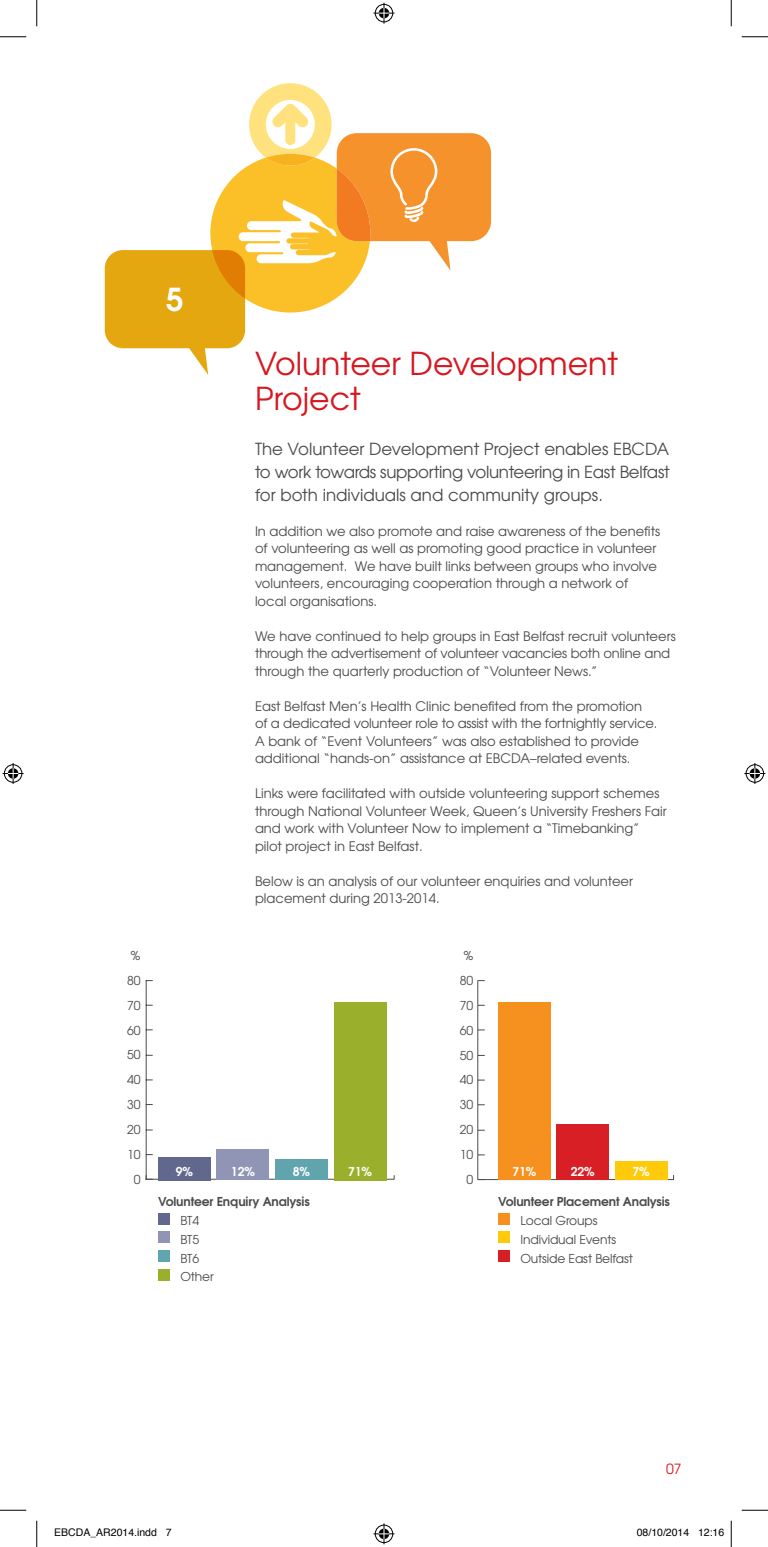
<style>
.page{position:relative;width:768px;height:1547px;background:#fff}
.page>*{position:absolute;margin:0;border:0;box-sizing:border-box;transform-origin:0 0}
.t1{font:31.5px/35px "Te X Gyre Adventor";color:#d7171f}
.t2{font:700 31.5px "Te X Gyre Adventor";color:#fff}
.t3{font:16.62px/22.8px "Te X Gyre Adventor";color:#4b4c4d;text-align:justify}
.t4{font:14px "Te X Gyre Adventor";color:#d7171f}
.t5{font:13.12px/17.5px "Te X Gyre Adventor";color:#4b4c4d}
.t6{font:12.25px/24.8px "Te X Gyre Adventor";letter-spacing:-.01em;color:#4b4c4d}
.t7{font:700 12.25px "Te X Gyre Adventor";letter-spacing:-.01em;color:#4b4c4d}
.t8{font:700 12.25px "Te X Gyre Adventor";letter-spacing:-.01em;color:#fff}
.t9{font:10.5px "Helvetica";color:#000}
</style>
<div class="page">
<svg style="left:105px;top:83px;width:386px;height:292px"></svg>
<div style="left:498px;top:1213px;width:11px;height:11px;background:#f69120"></div>
<div style="left:498px;top:1232px;width:11px;height:11px;background:#feca0a"></div>
<div style="left:498px;top:1251px;width:11px;height:11px;background:#d91f26"></div>
<div style="left:158px;top:1213px;width:11px;height:11px;background:#62688d"></div>
<div style="left:158px;top:1232px;width:11px;height:11px;background:#9095b5"></div>
<div style="left:158px;top:1251px;width:11px;height:11px;background:#60a4ae"></div>
<div style="left:158px;top:1269px;width:11px;height:12px;background:#9ab02c"></div>
<hr style="left:146px;top:1179px;width:248px;height:1px;background:#4b4c4d">
<hr style="left:146px;top:980px;width:1px;height:200px;background:#4b4c4d">
<svg style="left:146px;top:1175px;width:7px;height:5px"></svg>
<div style="left:334px;top:1002px;width:52px;height:178px;background:#9ab02c"></div>
<div style="left:275px;top:1159px;width:53px;height:21px;background:#60a4ae"></div>
<div style="left:217px;top:1149px;width:52px;height:31px;background:#9095b5"></div>
<div style="left:158px;top:1157px;width:53px;height:23px;background:#62688d"></div>
<hr style="left:479px;top:1179px;width:195px;height:1px;background:#4b4c4d">
<hr style="left:477px;top:980px;width:1px;height:200px;background:#4b4c4d">
<div style="left:615px;top:1162px;width:53px;height:18px;background:#feca0a"></div>
<div style="left:557px;top:1125px;width:52px;height:55px;background:#d91f26"></div>
<div style="left:498px;top:1002px;width:53px;height:178px;background:#f69120"></div>
<svg style="left:0;top:36px;width:26px;height:1px"></svg>
<svg style="left:742px;top:36px;width:26px;height:1px"></svg>
<svg style="left:0;top:1510px;width:26px;height:1px"></svg>
<svg style="left:742px;top:1510px;width:26px;height:1px"></svg>
<svg style="left:36px;top:0;width:1px;height:26px"></svg>
<svg style="left:36px;top:1521px;width:1px;height:26px"></svg>
<svg style="left:731px;top:0;width:1px;height:26px"></svg>
<svg style="left:731px;top:1521px;width:1px;height:26px"></svg>
<svg style="left:373px;top:3px;width:21px;height:21px"></svg>
<svg style="left:373px;top:1523px;width:21px;height:21px"></svg>
<svg style="left:3px;top:763px;width:21px;height:21px"></svg>
<svg style="left:744px;top:763px;width:21px;height:21px"></svg>
<h1 class="t2" style="left:166px;top:272px;width:19px">5</h1>
<h1 class="t1" style="left:255px;top:344px;width:365px">Volunteer Development<br>Project</h1>
<p class="t3" style="left:255px;top:437px;width:416px">The Volunteer Development Project enables EBCDA to work towards supporting volunteering in East Belfast for both individuals and community groups.</p>
<p class="t5" style="left:255px;top:521px;width:407px">In addition we also promote and raise awareness of the benefits of volunteering as well as promoting good practice in volunteer management. We have built links between groups who involve volunteers, encouraging cooperation through a network of local organisations.</p>
<p class="t5" style="left:255px;top:626px;width:422px">We have continued to help groups in East Belfast recruit volunteers through the advertisement of volunteer vacancies both online and through the quarterly production of “Volunteer News.”</p>
<p class="t5" style="left:255px;top:696px;width:404px">East Belfast Men’s Health Clinic benefited from the promotion of a dedicated volunteer role to assist with the fortnightly service.<br>A bank of “Event Volunteers” was also established to provide additional “hands-on” assistance at EBCDA–related events.</p>
<p class="t5" style="left:255px;top:784px;width:413px">Links were facilitated with outside volunteering support schemes through National Volunteer Week, Queen’s University Freshers Fair and work with Volunteer Now to implement a “Timebanking” pilot project in East Belfast.</p>
<p class="t5" style="left:255px;top:871px;width:380px">Below is an analysis of our volunteer enquiries and volunteer placement during 2013-2014.</p>
<p class="t6" style="left:127px;top:942px;width:15px;text-align:center">%<br>80<br>70<br>60<br>50<br>40<br>30<br>20<br>10<br>0</p>
<p class="t6" style="left:460px;top:942px;width:15px;text-align:center">%<br>80<br>70<br>60<br>50<br>40<br>30<br>20<br>10<br>0</p>
<p class="t8" style="left:176px;top:1160px;width:19px">9%</p>
<p class="t8" style="left:231px;top:1160px;width:26px">12%</p>
<p class="t8" style="left:293px;top:1160px;width:19px">8%</p>
<p class="t8" style="left:348px;top:1160px;width:26px">71%</p>
<p class="t7" style="left:158px;top:1191px;width:153px">Volunteer Enquiry Analysis</p>
<p class="t6" style="left:180px;top:1210px;width:35px;line-height:18.9px">BT4<br>BT5<br>BT6<br>Other</p>
<p class="t8" style="left:512px;top:1160px;width:26px">71%</p>
<p class="t8" style="left:571px;top:1160px;width:26px">22%</p>
<p class="t8" style="left:632px;top:1160px;width:19px">7%</p>
<p class="t7" style="left:498px;top:1191px;width:173px">Volunteer Placement Analysis</p>
<p class="t6" style="left:520px;top:1210px;width:114px;line-height:18.9px">Local Groups<br>Individual Events<br>Outside East Belfast</p>
<p class="t4" style="left:666px;top:1458px;width:17px">07</p>
<p class="t9" style="left:54px;top:1525px;width:119px">EBCDA_AR2014.indd 7</p>
<p class="t9" style="left:637px;top:1525px;width:89px">08/10/2014 12:16</p>
</div>
